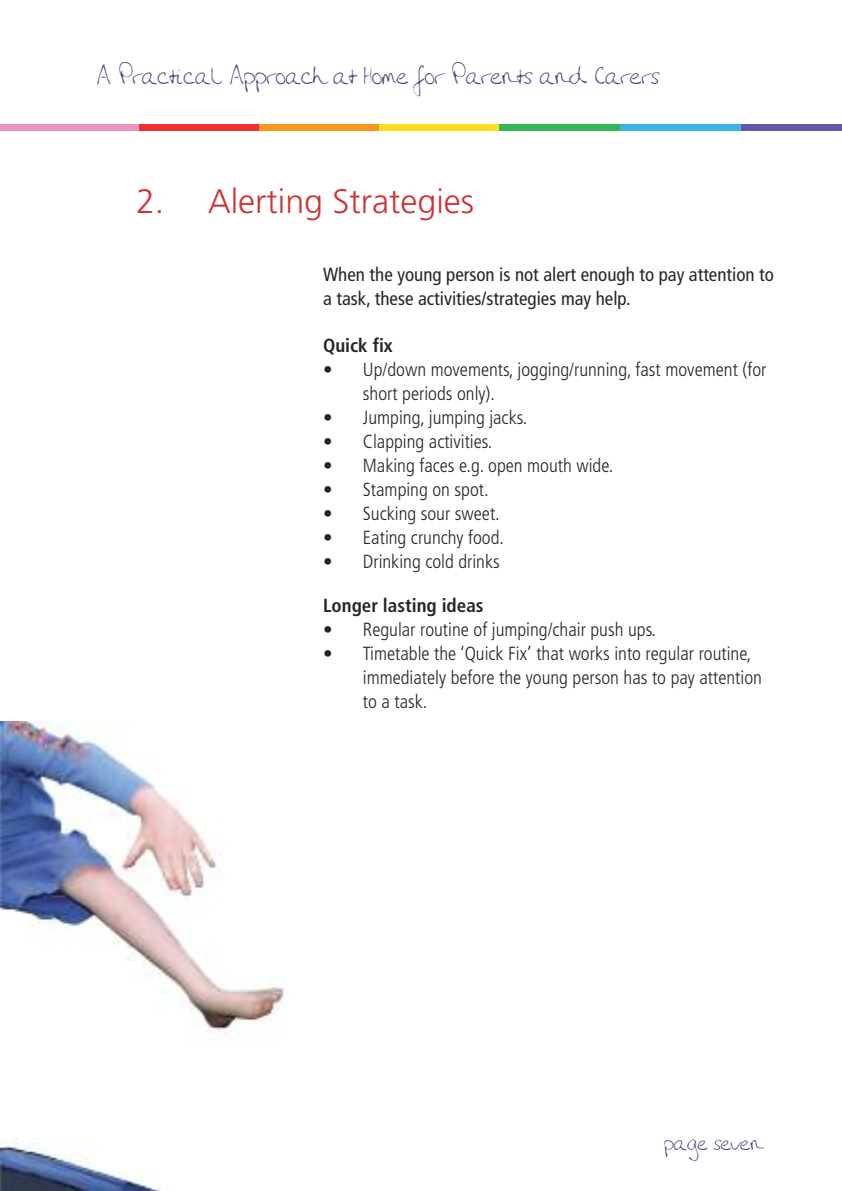
<style>
.page{position:relative;width:842px;height:1191px;background:#fff}
.page>*{position:absolute;margin:0;border:0;box-sizing:border-box;transform-origin:0 0}
.t1{font:300 34px "Frutiger LT";color:#ce3436}
.t2{font:26.8px "Amandas Hand";color:#4a467e}
.t3{font:23px "Amandas Hand";color:#4a467e}
.t4{font:300 condensed 19px/24px "Frutiger LT";color:#272627}
.t5{font:condensed 19px/24px "Frutiger LT";color:#272627}
.t6{font:700 condensed 19px "Frutiger LT";color:#272627}
</style>
<div class="page">
<div style="left:739px;top:125px;width:103px;height:5px;background:#5f5ba8"></div>
<div style="left:0;top:125px;width:139px;height:5px;background:#e895c0"></div>
<div style="left:139px;top:125px;width:120px;height:5px;background:#ee2d2e"></div>
<div style="left:259px;top:125px;width:120px;height:5px;background:#f7981d"></div>
<div style="left:379px;top:125px;width:121px;height:5px;background:#ffde1f"></div>
<div style="left:500px;top:125px;width:120px;height:5px;background:#36b558"></div>
<div style="left:620px;top:125px;width:120px;height:5px;background:#38b4e7"></div>
<img style="left:0;top:721px;width:284px;height:470px">
<h2 class="t2" style="left:96px;top:66px;width:564px">A Practical Approach at Home for Parents and Carers</h2>
<h1 class="t1" style="left:136px;top:187px;width:340px">2. Alerting Strategies</h1>
<p class="t5" style="left:323px;top:264px;width:452px">When the young person is not alert enough to pay attention to a task, these activities/strategies may help.</p>
<p class="t6" style="left:323px;top:337px;width:71px">Quick fix</p>
<p class="t4" style="left:363px;top:358px;width:405px;text-indent:-40px">• Up/down movements, jogging/running, fast movement (for short periods only).</p>
<p class="t4" style="left:323px;top:406px;width:206px">• Jumping, jumping jacks.</p>
<p class="t4" style="left:323px;top:430px;width:171px">• Clapping activities.</p>
<p class="t4" style="left:323px;top:454px;width:292px">• Making faces e.g. open mouth wide.</p>
<p class="t4" style="left:323px;top:478px;width:167px">• Stamping on spot.</p>
<p class="t4" style="left:323px;top:502px;width:178px">• Sucking sour sweet.</p>
<p class="t4" style="left:323px;top:526px;width:182px">• Eating crunchy food.</p>
<p class="t4" style="left:323px;top:550px;width:178px">• Drinking cold drinks</p>
<p class="t6" style="left:323px;top:597px;width:162px">Longer lasting ideas</p>
<p class="t4" style="left:323px;top:618px;width:334px">• Regular routine of jumping/chair push ups.</p>
<p class="t4" style="left:363px;top:642px;width:401px;text-indent:-40px">• Timetable the ‘Quick Fix’ that works into regular routine, immediately before the young person has to pay attention to a task.</p>
<p class="t3" style="left:664px;top:1135px;width:100px">page seven</p>
</div>
